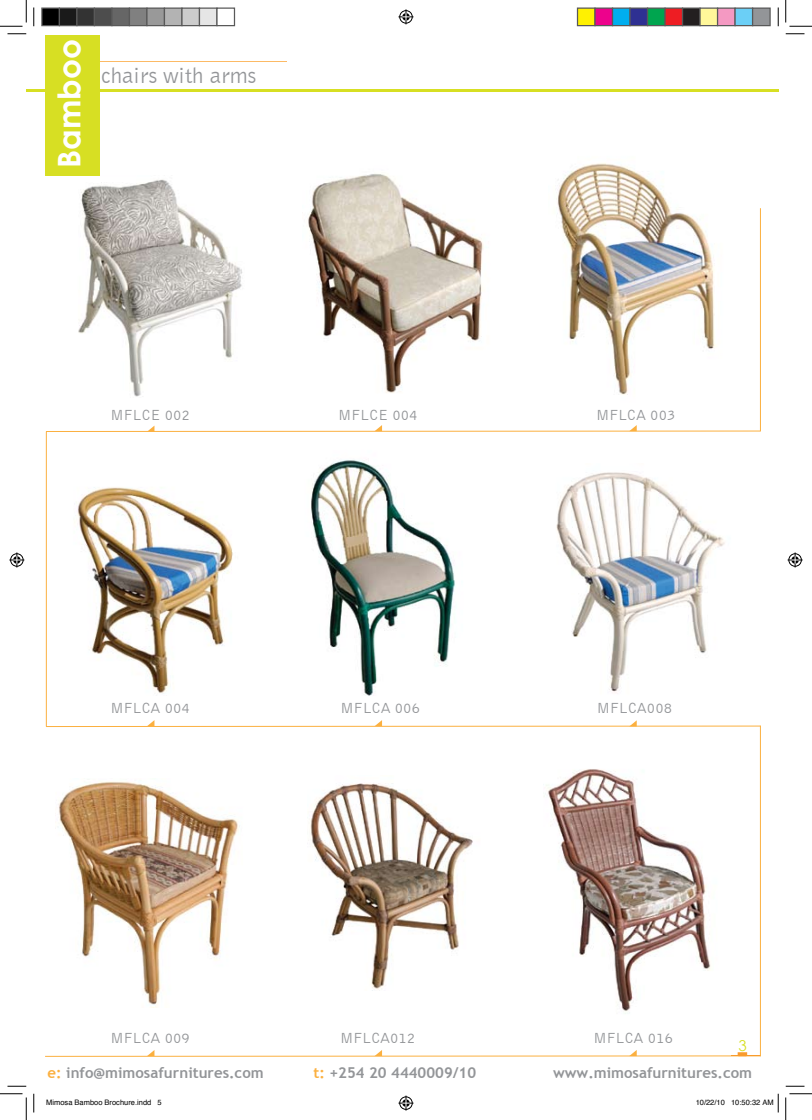
<style>
.page{position:relative;width:812px;height:1120px;background:#fff}
.page>*{position:absolute;margin:0;border:0;box-sizing:border-box;transform-origin:0 0}
.t1{font:700 31.25px "Century Gothic";color:#fff}
.t2{font:22.5px "Bell Gothic BT";color:#939598}
.t3{font:15px "Bell Gothic BT";color:#939598}
.t4{font:700 15px "Trebuchet MS";color:#939598}
.t5{font:15px "Century Gothic";color:#d7df23}
.t6{font:7.5px "Helvetica";color:#000}
.s1{color:#fbb040}
</style>
<div class="page">
<img style="left:311px;top:460px;width:145px;height:236px">
<img style="left:65px;top:175px;width:178px;height:222px">
<svg style="left:26px;top:89px;width:8px;height:3px"></svg>
<hr style="left:97px;top:61px;width:189px;height:1px;background:#fcba65">
<div style="left:45px;top:35px;width:55px;height:140px;background:#d7df23"></div>
<hr style="left:34px;top:89px;width:744px;height:3px;background:#d7df23">
<svg style="left:45px;top:425px;width:716px;height:7px"></svg>
<svg style="left:45px;top:720px;width:716px;height:7px"></svg>
<svg style="left:45px;top:1050px;width:716px;height:7px"></svg>
<hr style="left:760px;top:208px;width:1px;height:223px;background:#fbb040">
<hr style="left:46px;top:431px;width:1px;height:295px;background:#fbb040">
<hr style="left:760px;top:726px;width:1px;height:330px;background:#fbb040">
<img style="left:308px;top:174px;width:176px;height:219px">
<img style="left:557px;top:163px;width:159px;height:232px">
<img style="left:76px;top:487px;width:157px;height:206px">
<img style="left:556px;top:472px;width:169px;height:220px">
<img style="left:58px;top:781px;width:181px;height:226px">
<img style="left:310px;top:783px;width:163px;height:207px">
<img style="left:546px;top:769px;width:165px;height:245px">
<svg style="left:8px;top:33px;width:18px;height:2px"></svg>
<svg style="left:785px;top:33px;width:19px;height:2px"></svg>
<svg style="left:8px;top:1085px;width:18px;height:2px"></svg>
<svg style="left:785px;top:1085px;width:19px;height:2px"></svg>
<svg style="left:33px;top:8px;width:2px;height:18px"></svg>
<svg style="left:33px;top:1094px;width:2px;height:18px"></svg>
<svg style="left:777px;top:8px;width:2px;height:18px"></svg>
<svg style="left:0;top:0;width:27px;height:27px"></svg>
<svg style="left:0;top:1093px;width:27px;height:27px"></svg>
<svg style="left:785px;top:0;width:27px;height:27px"></svg>
<svg style="left:785px;top:1093px;width:27px;height:27px"></svg>
<svg style="left:398px;top:9px;width:15px;height:15px"></svg>
<svg style="left:398px;top:1095px;width:15px;height:15px"></svg>
<svg style="left:9px;top:552px;width:15px;height:15px"></svg>
<svg style="left:787px;top:552px;width:15px;height:15px"></svg>
<div style="left:42px;top:8px;width:17px;height:18px;background:#000"></div>
<div style="left:41px;top:8px;width:19px;height:18px;border:1px solid #595959"></div>
<div style="left:59px;top:8px;width:18px;height:18px;background:#1a1a1a"></div>
<div style="left:59px;top:8px;width:19px;height:18px;border:1px solid #595959"></div>
<div style="left:77px;top:8px;width:17px;height:18px;background:#333"></div>
<div style="left:76px;top:8px;width:19px;height:18px;border:1px solid #595959"></div>
<div style="left:94px;top:8px;width:18px;height:18px;background:#4d4d4d"></div>
<div style="left:94px;top:8px;width:18px;height:18px;border:1px solid #595959"></div>
<div style="left:112px;top:8px;width:17px;height:18px;background:#666"></div>
<div style="left:111px;top:8px;width:19px;height:18px;border:1px solid #595959"></div>
<div style="left:129px;top:8px;width:18px;height:18px;background:#808080"></div>
<div style="left:129px;top:8px;width:19px;height:18px;border:1px solid #595959"></div>
<div style="left:147px;top:8px;width:17px;height:18px;background:#999"></div>
<div style="left:146px;top:8px;width:19px;height:18px;border:1px solid #595959"></div>
<div style="left:164px;top:8px;width:18px;height:18px;background:#b3b3b3"></div>
<div style="left:164px;top:8px;width:18px;height:18px;border:1px solid #595959"></div>
<div style="left:182px;top:8px;width:17px;height:18px;background:#ccc"></div>
<div style="left:181px;top:8px;width:19px;height:18px;border:1px solid #595959"></div>
<div style="left:199px;top:8px;width:18px;height:18px;background:#e6e6e6"></div>
<div style="left:199px;top:8px;width:19px;height:18px;border:1px solid #595959"></div>
<div style="left:216px;top:8px;width:19px;height:18px;border:1px solid #595959"></div>
<div style="left:577px;top:8px;width:18px;height:18px;background:#fff101"></div>
<div style="left:577px;top:8px;width:18px;height:18px;border:1px solid #595959"></div>
<div style="left:595px;top:8px;width:17px;height:18px;background:#ed028c"></div>
<div style="left:594px;top:8px;width:19px;height:18px;border:1px solid #595959"></div>
<div style="left:612px;top:8px;width:18px;height:18px;background:#00aeef"></div>
<div style="left:612px;top:8px;width:18px;height:18px;border:1px solid #595959"></div>
<div style="left:630px;top:8px;width:17px;height:18px;background:#2e3092"></div>
<div style="left:629px;top:8px;width:19px;height:18px;border:1px solid #595959"></div>
<div style="left:647px;top:8px;width:18px;height:18px;background:#00a54f"></div>
<div style="left:647px;top:8px;width:18px;height:18px;border:1px solid #595959"></div>
<div style="left:665px;top:8px;width:17px;height:18px;background:#ee1d23"></div>
<div style="left:664px;top:8px;width:19px;height:18px;border:1px solid #595959"></div>
<div style="left:682px;top:8px;width:18px;height:18px;background:#231f20"></div>
<div style="left:682px;top:8px;width:18px;height:18px;border:1px solid #595959"></div>
<div style="left:700px;top:8px;width:17px;height:18px;background:#fff79a"></div>
<div style="left:699px;top:8px;width:19px;height:18px;border:1px solid #595959"></div>
<div style="left:717px;top:8px;width:18px;height:18px;background:#f499c2"></div>
<div style="left:717px;top:8px;width:18px;height:18px;border:1px solid #595959"></div>
<div style="left:735px;top:8px;width:17px;height:18px;background:#6bcff6"></div>
<div style="left:734px;top:8px;width:19px;height:18px;border:1px solid #595959"></div>
<div style="left:752px;top:8px;width:18px;height:18px;background:#939598"></div>
<div style="left:752px;top:8px;width:18px;height:18px;border:1px solid #595959"></div>
<svg style="left:777px;top:1094px;width:2px;height:18px"></svg>
<h1 class="t1" style="left:50px;top:168px;width:130px;rotate:-90deg">Bamboo</h1>
<h2 class="t2" style="left:101px;top:61px;width:157px">chairs with arms</h2>
<p class="t3" style="left:110px;top:405px;width:81px">MFLCE 002</p>
<p class="t3" style="left:338px;top:405px;width:81px">MFLCE 004</p>
<p class="t3" style="left:110px;top:699px;width:81px">MFLCA 004</p>
<p class="t3" style="left:340px;top:699px;width:81px">MFLCA 006</p>
<p class="t3" style="left:596px;top:405px;width:81px">MFLCA 003</p>
<p class="t3" style="left:597px;top:699px;width:77px">MFLCA008</p>
<p class="t3" style="left:110px;top:1029px;width:81px">MFLCA 009</p>
<p class="t3" style="left:340px;top:1029px;width:77px">MFLCA012</p>
<p class="t3" style="left:593px;top:1029px;width:81px">MFLCA 016</p>
<p class="t5" style="left:738px;top:1036px;width:10px">3</p>
<p class="t4" style="left:48px;top:1063px;width:218px"><span class="s1">e:</span> info@mimosafurnitures.com</p>
<p class="t4" style="left:313px;top:1063px;width:164px"><span class="s1">t:</span> +254 20 4440009/10</p>
<p class="t4" style="left:553px;top:1063px;width:201px">www.mimosafurnitures.com</p>
<p class="t6" style="left:46px;top:1096px;width:117px">Mimosa Bamboo Brochure.indd 5</p>
<p class="t6" style="left:695px;top:1096px;width:79px">10/22/10 10:50:32 AM</p>
</div>
